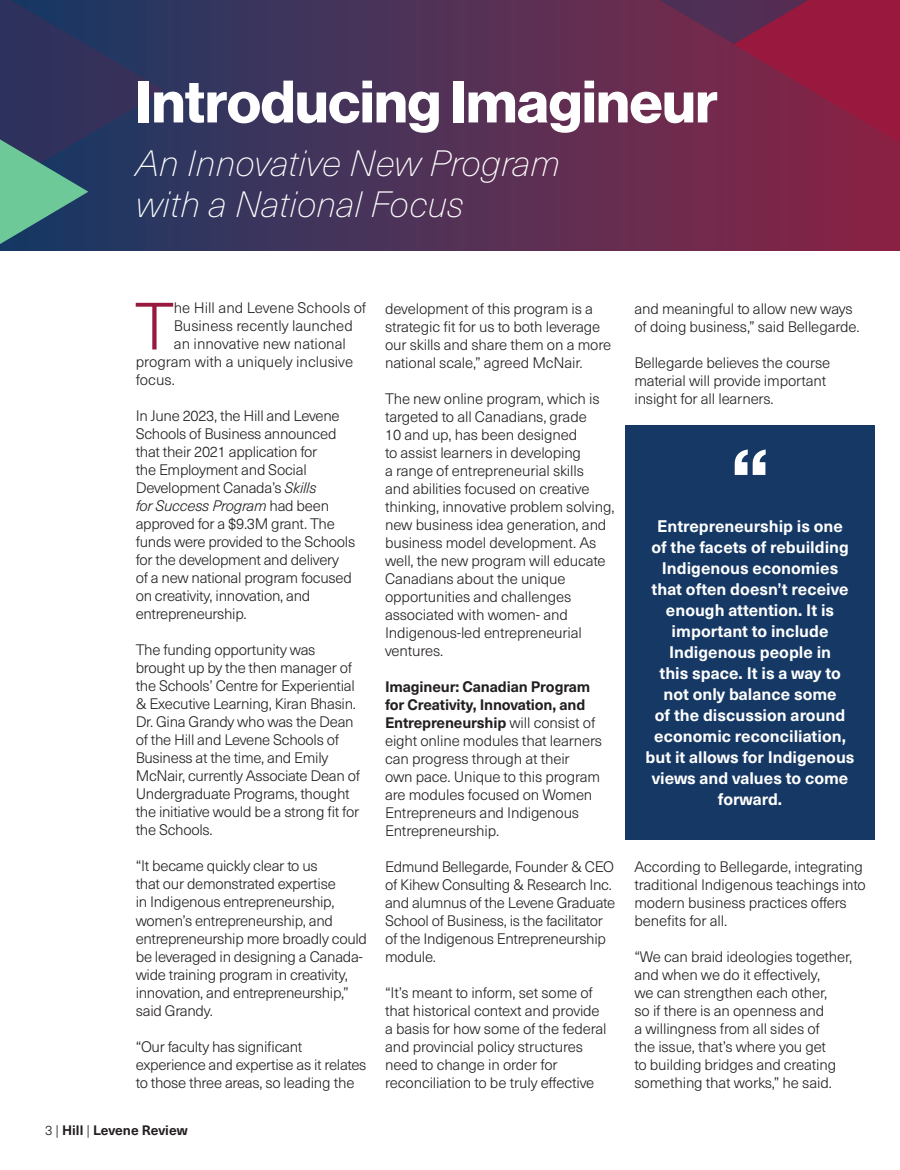
<style>
.page{position:relative;width:900px;height:1170px;background:#fff}
.page>*{position:absolute;margin:0;border:0;box-sizing:border-box;transform-origin:0 0}
._3_Column_Body{font:85.5px "N Haas Grotesk DS Pro 75 Bd";color:#fff}
.Drop_Cap{font:300 65.55px "Neue Haas Unica W1 G";color:#98193d}
.t1{font:58.5px "N Haas Grotesk DS Pro 75 Bd";color:#fff}
.t2{font:italic 100 36px "Neue Haas Unica W1 G";color:#fff}
._3_Column_Body-2{font:700 16.5px/21px "Neue Haas Unica W1 G";color:#fff;text-align:center}
._3_Column_Body-3{font:300 15px/18px "Neue Haas Unica W1 G";letter-spacing:-.01em;color:#231f20}
.Drop_Cap-2{font:300 15px "Neue Haas Unica W1 G";color:#231f20}
.t3{font:700 13.5px "Neue Haas Unica W1 G";color:#231f20}
.s1{font-style:italic}
.s2{font-weight:300}
.s3{font-weight:700}
</style>
<div class="page">
<svg style="left:164px;top:0;width:736px;height:250px;background:#523055"></svg>
<div style="left:625px;top:425px;width:250px;height:415px;background:#153864"></div>
<svg style="left:0;top:0;width:164px;height:250px;background:#304565"></svg>
<svg style="left:560px;top:0;width:340px;height:147px;background:#782549"></svg>
<p class="t1" style="left:136px;top:68px;width:584px">Introducing Imagineur</p>
<p class="t2" style="left:136px;top:138px;width:426px">An Innovative New Program</p>
<p class="t2" style="left:136px;top:179px;width:330px">with a National Focus</p>
<p class="Drop_Cap" style="left:135px;top:279px;width:40px">T</p>
<p class="Drop_Cap-2" style="left:174px;top:297px;width:194px">he Hill and Levene Schools of</p>
<p class="Drop_Cap-2" style="left:174px;top:315px;width:181px">Business recently launched</p>
<p class="Drop_Cap-2" style="left:174px;top:333px;width:174px">an innovative new national</p>
<p class="Drop_Cap-2" style="left:136px;top:351px;width:219px">program with a uniquely inclusive</p>
<p class="Drop_Cap-2" style="left:136px;top:369px;width:41px">focus.</p>
<p class="_3_Column_Body-3" style="left:136px;top:406px;width:221px">In June 2023, the Hill and Levene<br>Schools of Business announced that their 2021 application for<br>the Employment and Social<br>Development Canada’s <span class="s1">Skills<br>for Success Program</span> had been approved for a $9.3M grant. The funds were provided to the Schools for the development and delivery<br>of a new national program focused on creativity, innovation, and entrepreneurship.</p>
<p class="_3_Column_Body-3" style="left:136px;top:640px;width:226px">The funding opportunity was brought up by the then manager of the Schools’ Centre for Experiential &amp; Executive Learning, Kiran Bhasin.<br>Dr. Gina Grandy who was the Dean of the Hill and Levene Schools of<br>Business at the time, and Emily<br>McNair, currently Associate Dean of<br>Undergraduate Programs, thought the initiative would be a strong fit for the Schools.</p>
<p class="_3_Column_Body-3" style="left:136px;top:856px;width:233px">“It became quickly clear to us<br>that our demonstrated expertise<br>in Indigenous entrepreneurship, women’s entrepreneurship, and entrepreneurship more broadly could be leveraged in designing a Canada&shy;wide training program in creativity, innovation, and entrepreneurship,” said Grandy.</p>
<p class="_3_Column_Body-3" style="left:136px;top:1036px;width:232px">“Our faculty has significant experience and expertise as it relates to those three areas, so leading the</p>
<p class="t3" style="left:45px;top:1120px;width:144px"><span class="s2">3 |</span> Hill <span class="s2">|</span> Levene Review</p>
<p class="_3_Column_Body-3" style="left:385px;top:298px;width:228px">development of this program is a strategic fit for us to both leverage our skills and share them on a more national scale,” agreed McNair.</p>
<p class="_3_Column_Body-3" style="left:385px;top:388px;width:231px">The new online program, which is targeted to all Canadians, grade<br>10 and up, has been designed<br>to assist learners in developing<br>a range of entrepreneurial skills<br>and abilities focused on creative thinking, innovative problem solving, new business idea generation, and business model development. As well, the new program will educate<br>Canadians about the unique opportunities and challenges associated with women- and<br>Indigenous-led entrepreneurial ventures.</p>
<p class="_3_Column_Body-3" style="left:385px;top:676px;width:219px"><span class="s3">Imagineur: Canadian Program for Creativity, Innovation, and<br>Entrepreneurship</span> will consist of eight online modules that learners can progress through at their<br>own pace. Unique to this program are modules focused on Women<br>Entrepreneurs and Indigenous<br>Entrepreneurship.</p>
<p class="_3_Column_Body-3" style="left:385px;top:856px;width:232px">Edmund Bellegarde, Founder &amp; CEO of Kihew Consulting &amp; Research Inc. and alumnus of the Levene Graduate<br>School of Business, is the facilitator of the Indigenous Entrepreneurship module.</p>
<p class="_3_Column_Body-3" style="left:385px;top:982px;width:223px">“It’s meant to inform, set some of that historical context and provide a basis for how some of the federal and provincial policy structures need to change in order for reconciliation to be truly effective</p>
<p class="_3_Column_Body-3" style="left:634px;top:298px;width:227px">and meaningful to allow new ways of doing business,” said Bellegarde.</p>
<p class="_3_Column_Body-3" style="left:634px;top:352px;width:197px">Bellegarde believes the course material will provide important insight for all learners.</p>
<p class="_3_Column_Body" style="left:732px;top:431px;width:38px">“</p>
<p class="_3_Column_Body-2" style="left:646px;top:514px;width:210px">Entrepreneurship is one<br>of the facets of rebuilding<br>Indigenous economies that often doesn’t receive enough attention. It is important to include<br>Indigenous people in<br>this space. It is a way to not only balance some<br>of the discussion around economic reconciliation, but it allows for Indigenous views and values to come forward.</p>
<p class="_3_Column_Body-3" style="left:634px;top:856px;width:233px">According to Bellegarde, integrating traditional Indigenous teachings into modern business practices offers benefits for all.</p>
<p class="_3_Column_Body-3" style="left:634px;top:946px;width:219px">“We can braid ideologies together, and when we do it effectively,<br>we can strengthen each other,<br>so if there is an openness and<br>a willingness from all sides of<br>the issue, that’s where you get<br>to building bridges and creating something that works,” he said.</p>
</div>
